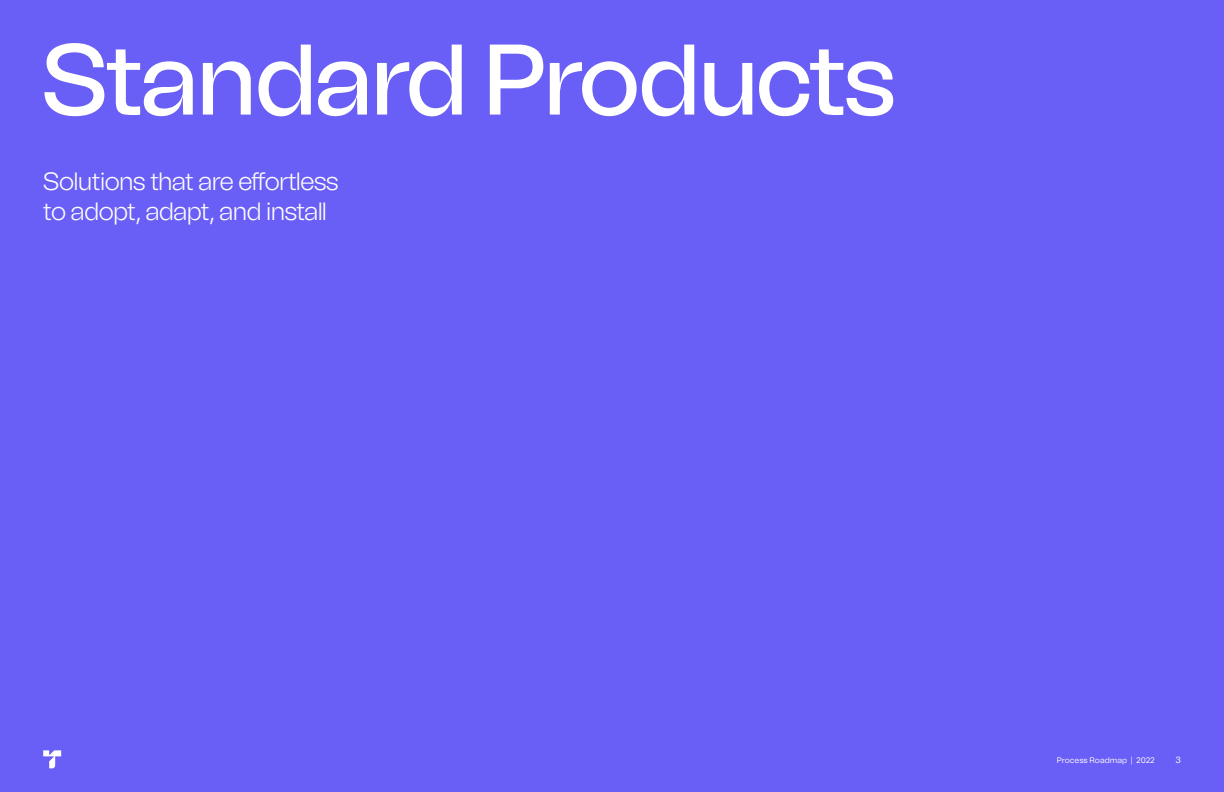
<style>
.page{position:relative;width:1224px;height:792px;background:#695ef5}
.page>*{position:absolute;margin:0;border:0;box-sizing:border-box;transform-origin:0 0}
.t1{font:500 100px "Tomato Grotesk";letter-spacing:-.01em;color:#fff}
.t2{font:300 25px/30px "Tomato Grotesk";letter-spacing:-.01em;color:#fff}
.t3{font:9px "Tomato Grotesk";color:#fff}
.t4{font:8px "Tomato Grotesk";color:#fff}
</style>
<div class="page">
<svg style="left:43px;top:750px;width:18px;height:18px"></svg>
<h1 class="t1" style="left:42px;top:17px;width:855px">Standard Products</h1>
<p class="t2" style="left:43px;top:167px;width:297px">Solutions that are effortless to adopt, adapt, and install</p>
<p class="t4" style="left:1057px;top:755px;width:100px">Process Roadmap | 2022</p>
<p class="t3" style="left:1175px;top:754px;width:7px">3</p>
</div>
